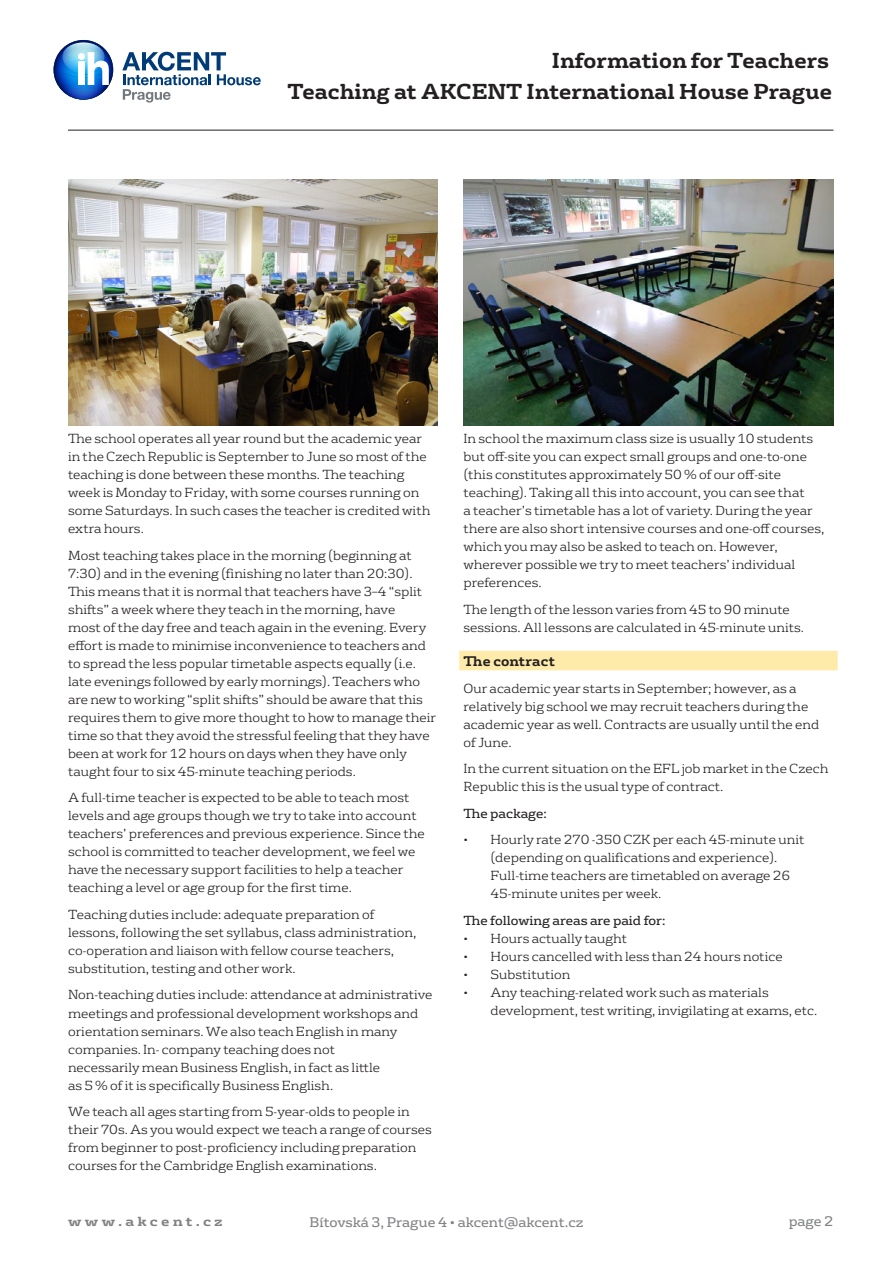
<style>
.page{position:relative;width:893px;height:1263px;background:#fff}
.page>*{position:absolute;margin:0;border:0;box-sizing:border-box;transform-origin:0 0}
.t1{font:700 21px "FS Rufus";color:#231f20}
.t2{font:13.5px "FS Rufus";color:#808285}
.nadpis{font:700 13.5px "FS Rufus";letter-spacing:.01em;color:#231f20}
.t3{font:700 12.9px "FS Rufus";letter-spacing:.225em;color:#808285;scale:1.11 1}
.t4{font:300 12.75px/18px "FS Rufus";color:#231f20}
.t5{font:12.75px "FS Rufus";color:#231f20}
</style>
<div class="page">
<hr style="left:68px;top:130px;width:765px;height:1px;background:#231f20">
<img style="left:54px;top:49px;width:8px;height:32px">
<img style="left:62px;top:42px;width:11px;height:31px">
<img style="left:56px;top:73px;width:17px;height:25px">
<svg style="left:73px;top:40px;width:188px;height:63px"></svg>
<div style="left:459px;top:651px;width:379px;height:19px;background:#ffeba9"></div>
<img style="left:463px;top:179px;width:370px;height:247px">
<img style="left:68px;top:179px;width:370px;height:247px">
<h1 class="t1" style="left:552px;top:42px;width:279px">Information for Teachers</h1>
<h1 class="t1" style="left:287px;top:73px;width:546px">Teaching at AKCENT International House Prague</h1>
<p class="t4" style="left:68px;top:429px;width:364px">The school operates all year round but the academic year in the Czech Republic is September to June so most of the teaching is done between these months. The teaching week is Monday to Friday, with some courses running on some Saturdays. In such cases the teacher is credited with extra hours.</p>
<p class="t4" style="left:68px;top:545px;width:370px">Most teaching takes place in the morning (beginning at 7:30) and in the evening (finishing no later than 20:30).<br>This means that it is normal that teachers have 3–4 “split shifts” a week where they teach in the morning, have<br>most of the day free and teach again in the evening. Every effort is made to minimise inconvenience to teachers and to spread the less popular timetable aspects equally (i.e. late evenings followed by early mornings). Teachers who are new to working “split shifts” should be aware that this requires them to give more thought to how to manage their time so that they avoid the stressful feeling that they have been at work for 12 hours on days when they have only taught four to six 45-minute teaching periods.</p>
<p class="t4" style="left:68px;top:788px;width:358px">A full-time teacher is expected to be able to teach most levels and age groups though we try to take into account teachers’ preferences and previous experience. Since the school is committed to teacher development, we feel we have the necessary support facilities to help a teacher teaching a level or age group for the first time.</p>
<p class="t4" style="left:68px;top:904px;width:350px">Teaching duties include: adequate preparation of lessons, following the set syllabus, class administration, co-operation and liaison with fellow course teachers, substitution, testing and other work.</p>
<p class="t4" style="left:68px;top:985px;width:366px">Non-teaching duties include: attendance at administrative meetings and professional development workshops and orientation seminars. We also teach English in many companies. In- company teaching does not<br>necessarily mean Business English, in fact as little<br>as 5 % of it is specifically Business English.</p>
<p class="t4" style="left:68px;top:1101px;width:365px">We teach all ages starting from 5-year-olds to people in their 70s. As you would expect we teach a range of courses from beginner to post-proficiency including preparation courses for the Cambridge English examinations.</p>
<p class="t4" style="left:463px;top:429px;width:363px">In school the maximum class size is usually 10 students but off-site you can expect small groups and one-to-one (this constitutes approximately 50 % of our off-site teaching). Taking all this into account, you can see that<br>a teacher’s timetable has a lot of variety. During the year there are also short intensive courses and one-off courses, which you may also be asked to teach on. However, wherever possible we try to meet teachers’ individual preferences.</p>
<p class="t4" style="left:463px;top:599px;width:342px">The length of the lesson varies from 45 to 90 minute sessions. All lessons are calculated in 45-minute units.</p>
<p class="nadpis" style="left:463px;top:649px;width:93px">The contract</p>
<p class="t4" style="left:463px;top:678px;width:357px">Our academic year starts in September; however, as a relatively big school we may recruit teachers during the academic year as well. Contracts are usually until the end of June.</p>
<p class="t4" style="left:463px;top:758px;width:366px">In the current situation on the EFL job market in the Czech<br>Republic this is the usual type of contract.</p>
<p class="t5" style="left:463px;top:803px;width:85px">The package:</p>
<p class="t4" style="left:490px;top:829px;width:315px;text-indent:-27px">• Hourly rate 270 -350 CZK per each 45-minute unit (depending on qualifications and experience).<br>Full-time teachers are timetabled on average 26<br>45-minute unites per week.</p>
<p class="t5" style="left:463px;top:910px;width:203px">The following areas are paid for:</p>
<p class="t4" style="left:463px;top:928px;width:165px">• Hours actually taught</p>
<p class="t4" style="left:463px;top:946px;width:321px">• Hours cancelled with less than 24 hours notice</p>
<p class="t4" style="left:463px;top:964px;width:108px">• Substitution</p>
<p class="t4" style="left:490px;top:982px;width:328px;text-indent:-27px">• Any teaching-related work such as materials development, test writing, invigilating at exams, etc.</p>
<p class="t3" style="left:68px;top:1210px;width:141px">www.akcent.cz</p>
<p class="t2" style="left:310px;top:1211px;width:275px">Bítovská 3, Prague 4 • akcent@akcent.cz</p>
<p class="t2" style="left:789px;top:1210px;width:46px">page 2</p>
</div>
